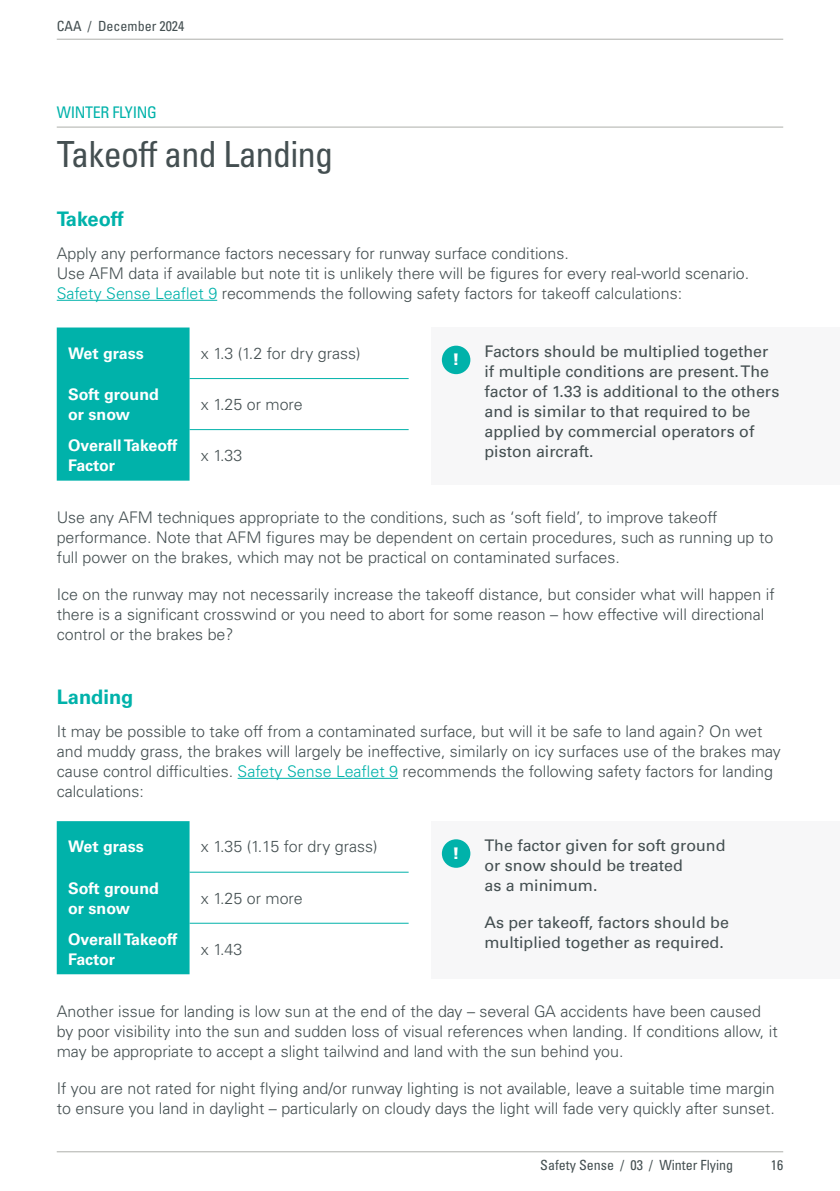
<style>
.page{position:relative;width:840px;height:1191px;background:#fff}
.page>*{position:absolute;margin:0;border:0;box-sizing:border-box;transform-origin:0 0}
.t1{font:condensed 36px "Univers LT Std";letter-spacing:-.02em;color:#444f51}
.t2{font:700 20px "Univers LT Std";color:#00b2aa}
.t3{font:300 16px/20px "Univers LT Std";color:#444f51}
.t4{font:16px/20px "Univers LT Std";color:#444f51}
.t5{font:700 16px/20px "Univers LT Std";color:#fff}
.t6{font:condensed 16px "Univers LT Std";letter-spacing:-.02em;color:#00b2aa}
.t7{font:900 16px "Univers LT Std";color:#fff}
.t8{font:condensed 14px "Univers LT Std";color:#444f51}
.s1{color:#00b2aa}
</style>
<div class="page">
<hr style="left:57px;top:127px;width:725px;height:1px;background:#adafaa">
<hr style="left:57px;top:300px;width:160px;height:1px;background:#00b2aa">
<hr style="left:237px;top:778px;width:161px;height:1px;background:#00b2aa">
<div style="left:431px;top:327px;width:408px;height:158px;background:#f7f7f8"></div>
<div style="left:431px;top:821px;width:408px;height:157px;background:#f7f7f8"></div>
<div style="left:441px;top:346px;width:29px;height:28px;background:#00b2aa;border-radius:50%"></div>
<div style="left:441px;top:839px;width:29px;height:28px;background:#00b2aa;border-radius:50%"></div>
<div style="left:57px;top:327px;width:132px;height:153px;background:#00b2aa"></div>
<hr style="left:189px;top:378px;width:219px;height:1px;background:#00b2aa">
<hr style="left:189px;top:429px;width:219px;height:1px;background:#00b2aa">
<div style="left:57px;top:821px;width:132px;height:153px;background:#00b2aa"></div>
<hr style="left:189px;top:872px;width:219px;height:1px;background:#00b2aa">
<hr style="left:189px;top:923px;width:219px;height:1px;background:#00b2aa">
<hr style="left:57px;top:1151px;width:725px;height:1px;background:#adafaa">
<hr style="left:57px;top:39px;width:725px;height:1px;background:#adafaa">
<p class="t8" style="left:57px;top:17px;width:129px">CAA / December 2024</p>
<p class="t6" style="left:57px;top:102px;width:102px">WINTER FLYING</p>
<h1 class="t1" style="left:57px;top:132px;width:278px">Takeoff and Landing</h1>
<p class="t2" style="left:57px;top:207px;width:68px">Takeoff</p>
<p class="t3" style="left:57px;top:243px;width:693px">Apply any performance factors necessary for runway surface conditions.<br>Use AFM data if available but note tit is unlikely there will be figures for every real-world scenario.<br><span class="s1">Safety Sense Leaflet 9</span> recommends the following safety factors for takeoff calculations:</p>
<p class="t5" style="left:68px;top:343px;width:77px">Wet grass</p>
<p class="t3" style="left:201px;top:343px;width:161px">x 1.3 (1.2 for dry grass)</p>
<p class="t5" style="left:68px;top:384px;width:92px">Soft ground or snow</p>
<p class="t3" style="left:201px;top:394px;width:103px">x 1.25 or more</p>
<p class="t5" style="left:68px;top:435px;width:111px">Overall Takeoff<br>Factor</p>
<p class="t3" style="left:201px;top:445px;width:43px">x 1.33</p>
<p class="t7" style="left:452px;top:349px;width:9px">!</p>
<p class="t4" style="left:484px;top:342px;width:296px">Factors should be multiplied together if multiple conditions are present. The factor of 1.33 is additional to the others and is similar to that required to be applied by commercial operators of piston aircraft.</p>
<p class="t3" style="left:57px;top:508px;width:717px">Use any AFM techniques appropriate to the conditions, such as ‘soft field’, to improve takeoff performance. Note that AFM figures may be dependent on certain procedures, such as running up to full power on the brakes, which may not be practical on contaminated surfaces.</p>
<p class="t3" style="left:57px;top:585px;width:719px">Ice on the runway may not necessarily increase the takeoff distance, but consider what will happen if there is a significant crosswind or you need to abort for some reason – how effective will directional control or the brakes be?</p>
<p class="t2" style="left:57px;top:685px;width:78px">Landing</p>
<p class="t3" style="left:57px;top:721px;width:725px">It may be possible to take off from a contaminated surface, but will it be safe to land again? On wet and muddy grass, the brakes will largely be ineffective, similarly on icy surfaces use of the brakes may cause control difficulties. <span class="s1">Safety Sense Leaflet 9</span> recommends the following safety factors for landing calculations:</p>
<p class="t5" style="left:68px;top:837px;width:77px">Wet grass</p>
<p class="t3" style="left:201px;top:836px;width:178px">x 1.35 (1.15 for dry grass)</p>
<p class="t5" style="left:68px;top:878px;width:92px">Soft ground or snow</p>
<p class="t3" style="left:201px;top:888px;width:103px">x 1.25 or more</p>
<p class="t5" style="left:68px;top:929px;width:111px">Overall Takeoff<br>Factor</p>
<p class="t3" style="left:201px;top:939px;width:43px">x 1.43</p>
<p class="t7" style="left:452px;top:842px;width:9px">!</p>
<p class="t4" style="left:484px;top:835px;width:242px">The factor given for soft ground or snow should be treated<br>as a minimum.</p>
<p class="t4" style="left:484px;top:912px;width:246px">As per takeoff, factors should be multiplied together as required.</p>
<p class="t3" style="left:57px;top:1001px;width:722px">Another issue for landing is low sun at the end of the day – several GA accidents have been caused by poor visibility into the sun and sudden loss of visual references when landing. If conditions allow, it may be appropriate to accept a slight tailwind and land with the sun behind you.</p>
<p class="t3" style="left:57px;top:1078px;width:719px">If you are not rated for night flying and/or runway lighting is not available, leave a suitable time margin to ensure you land in daylight – particularly on cloudy days the light will fade very quickly after sunset.</p>
<p class="t8" style="left:540px;top:1156px;width:194px">Safety Sense / 03 / Winter Flying</p>
<p class="t8" style="left:770px;top:1156px;width:14px">16</p>
</div>
